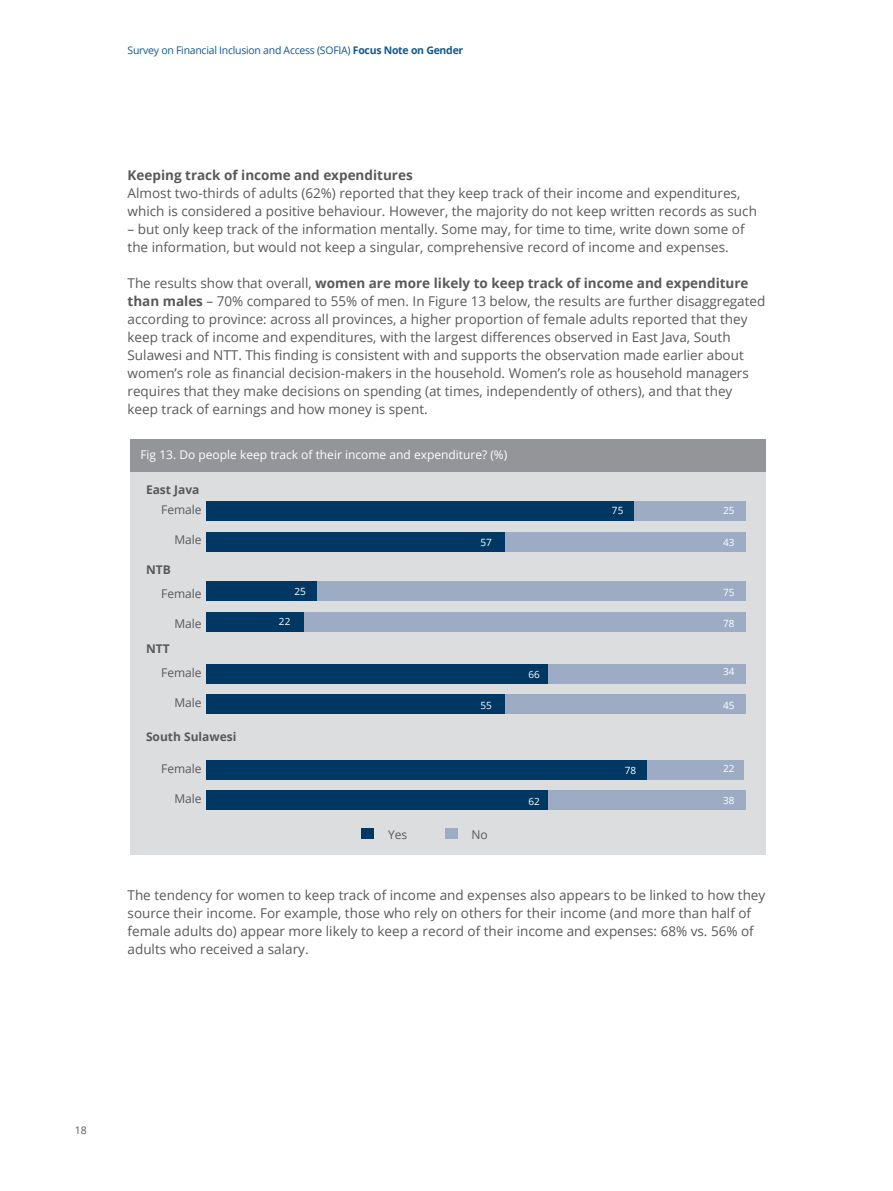
<style>
.page{position:relative;width:893px;height:1191px;background:#fff}
.page>*{position:absolute;margin:0;border:0;box-sizing:border-box;transform-origin:0 0}
.t1{font:13.5px/18px "Open Sans";color:#58595b}
.t2{font:700 13.5px "Open Sans";color:#58595b}
.t3{font:12px "Open Sans";color:#fff}
.t4{font:12px "Open Sans";color:#58595b}
.t5{font:700 12px "Open Sans";color:#58595b}
.t6{font:10.5px "Open Sans";letter-spacing:-.025em;color:#13588f}
.t7{font:10.5px "Open Sans";color:#58595b}
.t8{font:10.05px "Open Sans";color:#fff}
.s1{font-weight:700}
</style>
<div class="page">
<div style="left:130px;top:465px;width:635px;height:390px;background:#dcddde"></div>
<div style="left:130px;top:439px;width:635px;height:32px;background:#939598"></div>
<div style="left:206px;top:501px;width:428px;height:20px;background:#003863"></div>
<div style="left:206px;top:581px;width:111px;height:20px;background:#003863"></div>
<div style="left:206px;top:663px;width:342px;height:20px;background:#003863"></div>
<div style="left:634px;top:501px;width:111px;height:20px;background:#9dabc5"></div>
<div style="left:317px;top:581px;width:428px;height:20px;background:#9dabc5"></div>
<div style="left:548px;top:663px;width:197px;height:20px;background:#9dabc5"></div>
<div style="left:647px;top:759px;width:97px;height:20px;background:#9dabc5"></div>
<div style="left:483px;top:532px;width:262px;height:19px;background:#9dabc5"></div>
<div style="left:297px;top:612px;width:448px;height:20px;background:#9dabc5"></div>
<div style="left:483px;top:694px;width:262px;height:20px;background:#9dabc5"></div>
<div style="left:483px;top:790px;width:262px;height:20px;background:#9dabc5"></div>
<div style="left:361px;top:828px;width:13px;height:11px;background:#003863"></div>
<div style="left:445px;top:828px;width:13px;height:11px;background:#9dabc5"></div>
<div style="left:206px;top:532px;width:298px;height:19px;background:#003863"></div>
<div style="left:206px;top:612px;width:97px;height:20px;background:#003863"></div>
<div style="left:206px;top:694px;width:298px;height:20px;background:#003863"></div>
<div style="left:206px;top:790px;width:342px;height:20px;background:#003863"></div>
<div style="left:206px;top:759px;width:441px;height:20px;background:#003863"></div>
<p class="t6" style="left:128px;top:43px;width:337px">Survey on Financial Inclusion and Access (SOFIA) <span class="s1">Focus Note on Gender</span></p>
<p class="t2" style="left:128px;top:166px;width:287px">Keeping track of income and expenditures</p>
<p class="t1" style="left:128px;top:184px;width:631px">Almost two-thirds of adults (62%) reported that they keep track of their income and expenditures, which is considered a positive behaviour. However, the majority do not keep written records as such</p>
<p class="t1" style="left:128px;top:220px;width:619px">– but only keep track of the information mentally. Some may, for time to time, write down some of the information, but would not keep a singular, comprehensive record of income and expenses.</p>
<p class="t1" style="left:128px;top:274px;width:639px">The results show that overall, <span class="s1">women are more likely to keep track of income and expenditure than males</span> – 70% compared to 55% of men. In Figure 13 below, the results are further disaggregated according to province: across all provinces, a higher proportion of female adults reported that they keep track of income and expenditures, with the largest differences observed in East Java, South Sulawesi and NTT. This finding is consistent with and supports the observation made earlier about women’s role as financial decision-makers in the household. Women’s role as household managers requires that they make decisions on spending (at times, independently of others), and that they keep track of earnings and how money is spent.</p>
<p class="t3" style="left:140px;top:446px;width:368px">Fig 13. Do people keep track of their income and expenditure? (%)</p>
<p class="t5" style="left:146px;top:481px;width:55px">East Java</p>
<p class="t4" style="left:161px;top:502px;width:42px">Female</p>
<p class="t8" style="left:612px;top:504px;width:13px">75</p>
<p class="t8" style="left:723px;top:504px;width:13px">25</p>
<p class="t4" style="left:174px;top:531px;width:29px">Male</p>
<p class="t8" style="left:480px;top:535px;width:13px">57</p>
<p class="t8" style="left:723px;top:535px;width:13px">43</p>
<p class="t5" style="left:146px;top:561px;width:26px">NTB</p>
<p class="t4" style="left:161px;top:585px;width:42px">Female</p>
<p class="t8" style="left:294px;top:584px;width:13px">25</p>
<p class="t8" style="left:723px;top:585px;width:13px">75</p>
<p class="t4" style="left:174px;top:615px;width:29px">Male</p>
<p class="t8" style="left:279px;top:615px;width:13px">22</p>
<p class="t8" style="left:723px;top:617px;width:13px">78</p>
<p class="t5" style="left:146px;top:640px;width:25px">NTT</p>
<p class="t4" style="left:161px;top:664px;width:42px">Female</p>
<p class="t8" style="left:529px;top:667px;width:13px">66</p>
<p class="t8" style="left:723px;top:664px;width:13px">34</p>
<p class="t4" style="left:174px;top:694px;width:29px">Male</p>
<p class="t8" style="left:480px;top:698px;width:13px">55</p>
<p class="t8" style="left:723px;top:699px;width:13px">45</p>
<p class="t5" style="left:146px;top:728px;width:92px">South Sulawesi</p>
<p class="t4" style="left:161px;top:760px;width:42px">Female</p>
<p class="t8" style="left:625px;top:763px;width:13px">78</p>
<p class="t8" style="left:723px;top:761px;width:13px">22</p>
<p class="t4" style="left:174px;top:790px;width:29px">Male</p>
<p class="t8" style="left:529px;top:794px;width:13px">62</p>
<p class="t8" style="left:723px;top:793px;width:13px">38</p>
<p class="t4" style="left:388px;top:826px;width:21px">Yes</p>
<p class="t4" style="left:471px;top:826px;width:18px">No</p>
<p class="t1" style="left:128px;top:886px;width:639px">The tendency for women to keep track of income and expenses also appears to be linked to how they source their income. For example, those who rely on others for their income (and more than half of female adults do) appear more likely to keep a record of their income and expenses: 68% vs. 56% of adults who received a salary.</p>
<p class="t7" style="left:75px;top:1123px;width:14px">18</p>
</div>
